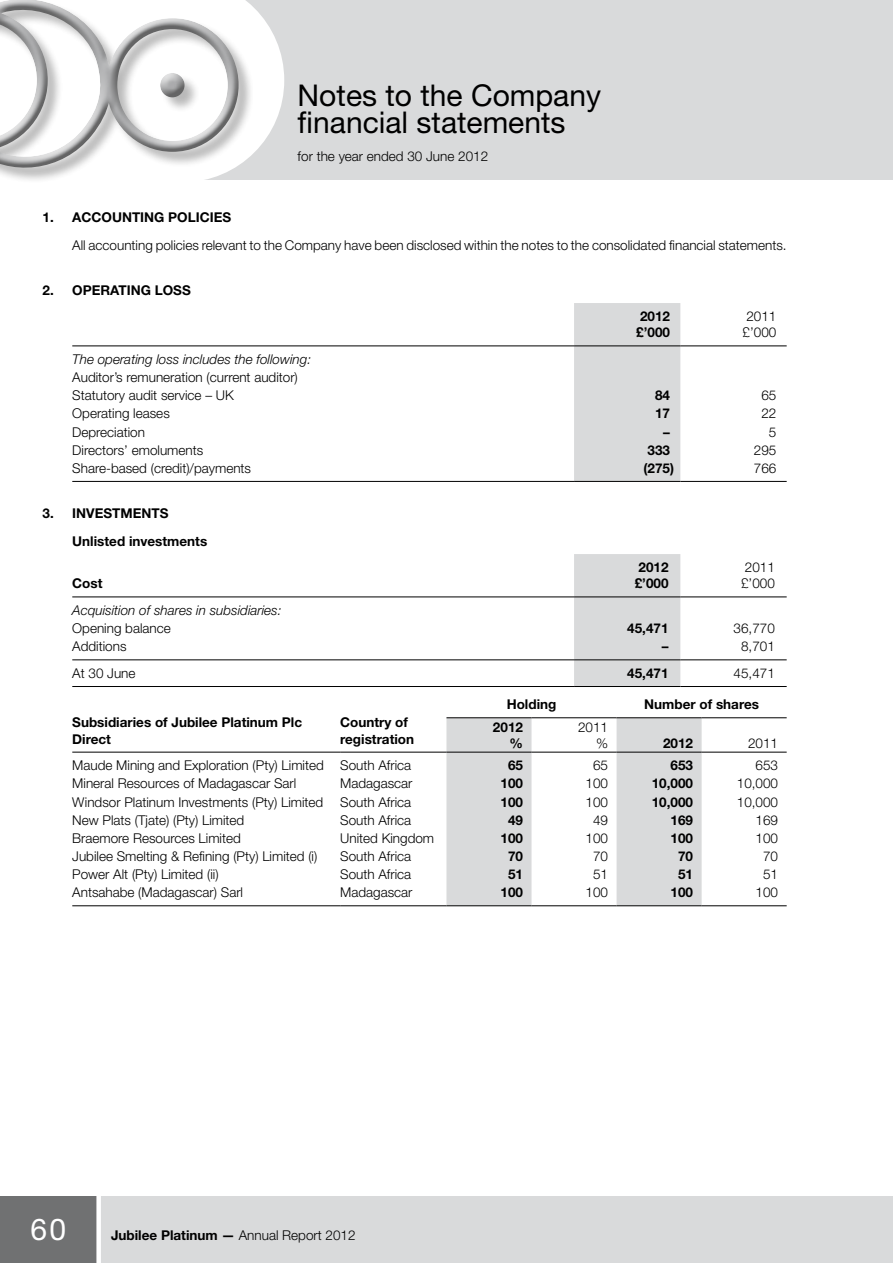
<style>
.page{position:relative;width:893px;height:1263px;background:#fff}
.page>*{position:absolute;margin:0;border:0;box-sizing:border-box;transform-origin:0 0}
.t1{font:30px/27px "Helvetica Neue LT Std";color:#000}
.t2{font:30px "Helvetica Neue LT Std";color:#fff}
.t3{font:300 13.5px/16.2px "Helvetica Neue LT Std";color:#000}
.t4{font:700 13.5px/16.2px "Helvetica Neue LT Std";color:#000}
.t5{font:italic 300 13.5px "Helvetica Neue LT Std";color:#000}
.s1{font-weight:300}
</style>
<div class="page">
<div style="left:187px;top:0;width:706px;height:180px;background:#d9dadb"></div>
<svg style="left:253px;top:7px;width:31px;height:146px;fill:#fff"></svg>
<div style="left:0;top:1196px;width:893px;height:67px;background:#d9dadb"></div>
<div style="left:0;top:0;width:253px;height:184px;background:#000;opacity:.4"></div>
<div style="left:0;top:0;width:235px;height:162px;background:#fff;opacity:.75"></div>
<div style="left:0;top:4px;width:240px;height:164px;background:#000;opacity:.75"></div>
<div style="left:0;top:1196px;width:99px;height:67px;background:#707172"></div>
<div style="left:96px;top:1191px;width:5px;height:72px;background:#fff"></div>
<div style="left:574px;top:303px;width:106px;height:178px;background:#d9dadb"></div>
<hr style="left:72px;top:345px;width:502px;height:1px;background:#000">
<hr style="left:574px;top:345px;width:106px;height:1px;background:#000">
<hr style="left:680px;top:345px;width:107px;height:1px;background:#000">
<hr style="left:72px;top:481px;width:502px;height:1px;background:#000">
<hr style="left:574px;top:481px;width:106px;height:1px;background:#000">
<hr style="left:680px;top:481px;width:107px;height:1px;background:#000">
<div style="left:574px;top:554px;width:106px;height:132px;background:#d9dadb"></div>
<hr style="left:72px;top:596px;width:502px;height:1px;background:#000">
<hr style="left:574px;top:596px;width:106px;height:1px;background:#000">
<hr style="left:680px;top:596px;width:107px;height:1px;background:#000">
<hr style="left:72px;top:659px;width:502px;height:1px;background:#000">
<hr style="left:574px;top:659px;width:106px;height:1px;background:#000">
<hr style="left:680px;top:659px;width:107px;height:1px;background:#000">
<hr style="left:72px;top:686px;width:502px;height:1px;background:#000">
<hr style="left:574px;top:686px;width:106px;height:1px;background:#000">
<hr style="left:680px;top:686px;width:107px;height:1px;background:#000">
<svg style="left:446px;top:718px;width:256px;height:187px;fill:#d9dadb"></svg>
<hr style="left:446px;top:717px;width:85px;height:1px;background:#000">
<hr style="left:531px;top:717px;width:86px;height:1px;background:#000">
<hr style="left:617px;top:717px;width:85px;height:1px;background:#000">
<hr style="left:702px;top:717px;width:85px;height:1px;background:#000">
<hr style="left:72px;top:752px;width:268px;height:1px;background:#000">
<hr style="left:340px;top:752px;width:106px;height:1px;background:#000">
<hr style="left:72px;top:905px;width:268px;height:1px;background:#000">
<hr style="left:340px;top:905px;width:106px;height:1px;background:#000">
<hr style="left:446px;top:905px;width:85px;height:1px;background:#000">
<hr style="left:531px;top:905px;width:86px;height:1px;background:#000">
<hr style="left:617px;top:905px;width:85px;height:1px;background:#000">
<hr style="left:702px;top:905px;width:85px;height:1px;background:#000">
<hr style="left:446px;top:752px;width:85px;height:1px;background:#000">
<hr style="left:531px;top:752px;width:86px;height:1px;background:#000">
<hr style="left:617px;top:752px;width:85px;height:1px;background:#000">
<hr style="left:702px;top:752px;width:85px;height:1px;background:#000">
<h1 class="t1" style="left:298px;top:82px;width:305px">Notes to the Company financial statements</h1>
<p class="t3" style="left:298px;top:148px;width:192px">for the year ended 30 June 2012</p>
<p class="t4" style="left:43px;top:209px;width:190px">1. ACCOUNTING POLICIES</p>
<p class="t3" style="left:72px;top:237px;width:716px">All accounting policies relevant to the Company have been disclosed within the notes to the consolidated financial statements.</p>
<p class="t4" style="left:43px;top:281px;width:150px">2. OPERATING LOSS</p>
<p class="t4" style="left:636px;top:308px;width:35px">2012 £’000</p>
<p class="t3" style="left:743px;top:308px;width:35px">2011 £’000</p>
<p class="t5" style="left:72px;top:351px;width:240px">The operating loss includes the following:</p>
<p class="t3" style="left:72px;top:368px;width:227px;line-height:18.1px">Auditor’s remuneration (current auditor)<br>Statutory audit service – UK</p>
<p class="t4" style="left:655px;top:387px;width:17px">84</p>
<p class="t3" style="left:761px;top:387px;width:17px">65</p>
<p class="t3" style="left:72px;top:405px;width:99px">Operating leases</p>
<p class="t4" style="left:655px;top:405px;width:17px">17</p>
<p class="t3" style="left:761px;top:405px;width:17px">22</p>
<p class="t3" style="left:72px;top:423px;width:74px">Depreciation</p>
<p class="t4" style="left:663px;top:423px;width:8px">–</p>
<p class="t3" style="left:769px;top:423px;width:9px">5</p>
<p class="t3" style="left:72px;top:442px;width:133px">Directors’ emoluments</p>
<p class="t4" style="left:647px;top:442px;width:24px">333</p>
<p class="t3" style="left:754px;top:442px;width:24px">295</p>
<p class="t3" style="left:72px;top:460px;width:180px">Share-based (credit)/payments</p>
<p class="t4" style="left:644px;top:460px;width:32px">(275)</p>
<p class="t3" style="left:754px;top:460px;width:24px">766</p>
<p class="t4" style="left:72px;top:498px;width:136px;line-height:28px;text-indent:-30px">3. INVESTMENTS<br>Unlisted investments</p>
<p class="t4" style="left:72px;top:575px;width:32px">Cost</p>
<p class="t4" style="left:635px;top:559px;width:35px">2012 £’000</p>
<p class="t3" style="left:741px;top:559px;width:35px">2011 £’000</p>
<p class="t5" style="left:72px;top:602px;width:211px">Acquisition of shares in subsidiaries:</p>
<p class="t3" style="left:72px;top:620px;width:100px">Opening balance</p>
<p class="t4" style="left:627px;top:620px;width:43px">45,471</p>
<p class="t3" style="left:734px;top:620px;width:43px">36,770</p>
<p class="t3" style="left:72px;top:638px;width:56px">Additions</p>
<p class="t4" style="left:662px;top:638px;width:8px">–</p>
<p class="t3" style="left:741px;top:638px;width:35px">8,701</p>
<p class="t3" style="left:72px;top:665px;width:65px">At 30 June</p>
<p class="t4" style="left:627px;top:665px;width:43px">45,471</p>
<p class="t3" style="left:734px;top:665px;width:43px">45,471</p>
<p class="t4" style="left:72px;top:714px;width:231px">Subsidiaries of Jubilee Platinum Plc<br>Direct</p>
<p class="t4" style="left:340px;top:714px;width:75px">Country of registration</p>
<p class="t4" style="left:507px;top:696px;width:51px">Holding</p>
<p class="t4" style="left:644px;top:696px;width:116px">Number of shares</p>
<p class="t4" style="left:493px;top:718px;width:32px;text-align:right">2012 %</p>
<p class="t3" style="left:578px;top:718px;width:32px;text-align:right">2011 %</p>
<p class="t4" style="left:663px;top:735px;width:32px">2012</p>
<p class="t3" style="left:748px;top:735px;width:32px">2011</p>
<p class="t3" style="left:72px;top:757px;width:340px">Maude Mining and Exploration (Pty) Limited South Africa</p>
<p class="t4" style="left:508px;top:757px;width:17px">65</p>
<p class="t3" style="left:593px;top:757px;width:17px">65</p>
<p class="t4" style="left:671px;top:757px;width:24px">653</p>
<p class="t3" style="left:756px;top:757px;width:24px">653</p>
<p class="t3" style="left:72px;top:775px;width:226px">Mineral Resources of Madagascar Sarl</p>
<p class="t3" style="left:340px;top:775px;width:74px">Madagascar</p>
<p class="t4" style="left:500px;top:775px;width:24px">100</p>
<p class="t3" style="left:585px;top:775px;width:24px">100</p>
<p class="t4" style="left:652px;top:775px;width:43px">10,000</p>
<p class="t3" style="left:737px;top:775px;width:43px">10,000</p>
<p class="t3" style="left:72px;top:793px;width:340px">Windsor Platinum Investments (Pty) Limited South Africa</p>
<p class="t4" style="left:500px;top:793px;width:24px">100</p>
<p class="t3" style="left:585px;top:793px;width:24px">100</p>
<p class="t4" style="left:652px;top:793px;width:43px">10,000</p>
<p class="t3" style="left:737px;top:793px;width:43px">10,000</p>
<p class="t3" style="left:72px;top:811px;width:174px">New Plats (Tjate) (Pty) Limited</p>
<p class="t3" style="left:340px;top:811px;width:73px">South Africa</p>
<p class="t4" style="left:508px;top:811px;width:17px">49</p>
<p class="t3" style="left:593px;top:811px;width:17px">49</p>
<p class="t4" style="left:671px;top:811px;width:24px">169</p>
<p class="t3" style="left:756px;top:811px;width:24px">169</p>
<p class="t3" style="left:72px;top:830px;width:170px">Braemore Resources Limited</p>
<p class="t3" style="left:340px;top:830px;width:96px">United Kingdom</p>
<p class="t4" style="left:500px;top:830px;width:24px">100</p>
<p class="t3" style="left:585px;top:830px;width:24px">100</p>
<p class="t4" style="left:671px;top:830px;width:24px">100</p>
<p class="t3" style="left:756px;top:830px;width:24px">100</p>
<p class="t3" style="left:72px;top:848px;width:247px">Jubilee Smelting &amp; Refining (Pty) Limited (i)</p>
<p class="t3" style="left:340px;top:848px;width:73px">South Africa</p>
<p class="t4" style="left:508px;top:848px;width:17px">70</p>
<p class="t3" style="left:593px;top:848px;width:17px">70</p>
<p class="t4" style="left:678px;top:848px;width:17px">70</p>
<p class="t3" style="left:763px;top:848px;width:17px">70</p>
<p class="t3" style="left:72px;top:866px;width:148px">Power Alt (Pty) Limited (ii)</p>
<p class="t3" style="left:340px;top:866px;width:73px">South Africa</p>
<p class="t4" style="left:508px;top:866px;width:17px">51</p>
<p class="t3" style="left:593px;top:866px;width:17px">51</p>
<p class="t4" style="left:678px;top:866px;width:17px">51</p>
<p class="t3" style="left:763px;top:866px;width:17px">51</p>
<p class="t3" style="left:72px;top:884px;width:172px">Antsahabe (Madagascar) Sarl</p>
<p class="t3" style="left:340px;top:884px;width:74px">Madagascar</p>
<p class="t4" style="left:500px;top:884px;width:24px">100</p>
<p class="t3" style="left:585px;top:884px;width:24px">100</p>
<p class="t4" style="left:671px;top:884px;width:24px">100</p>
<p class="t3" style="left:756px;top:884px;width:24px">100</p>
<h1 class="t2" style="left:30px;top:1211px;width:37px">60</h1>
<p class="t4" style="left:111px;top:1227px;width:246px">Jubilee Platinum — <span class="s1">Annual Report 2012</span></p>
</div>
